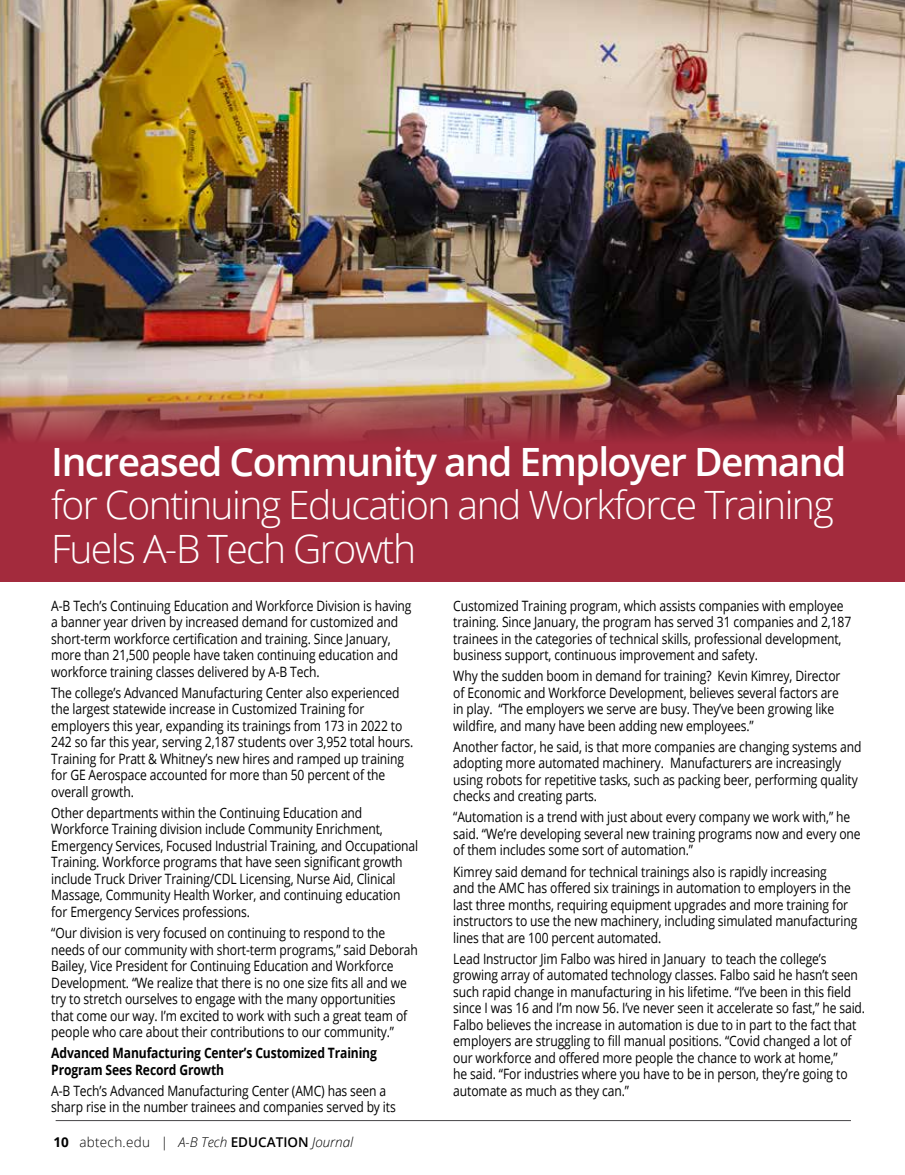
<style>
.page{position:relative;width:905px;height:1175px;background:#fff}
.page>*{position:absolute;margin:0;border:0;box-sizing:border-box;transform-origin:0 0}
.Headline{font:300 39px/43.5px "Open Sans";letter-spacing:-.04em;color:#fff}
.t1{font:14.25px/16.5px "Open Sans";letter-spacing:-.01em;color:#000;scale:.85 1}
.t2{font:700 14.25px/16.5px "Open Sans";letter-spacing:-.01em;color:#000;scale:.85 1}
.t3{font:italic 300 13.5px "Open Sans";color:#000}
.s1{font-weight:600}
.s2{font-weight:700;font-style:normal}
.s3{font-style:normal}
.s4{font-weight:600;font-style:normal}
</style>
<div class="page">
<div style="left:0;top:0;width:904px;height:581px;background:#a32b3d"></div>
<hr style="left:904px;top:0;width:1px;height:1129px;background:#a32b3d">
<hr style="left:56px;top:1120px;width:794px;height:1px;background:#464547">
<img style="left:0;top:0;width:904px;height:221px">
<img style="left:0;top:221px;width:904px;height:219px">
<img style="left:904px;top:929px;width:1px;height:200px">
<p class="Headline" style="left:51px;top:439px;width:796px"><span class="s1">Increased Community and Employer Demand </span>for Continuing Education and Workforce Training<br>Fuels A-B Tech Growth</p>
<p class="t1" style="left:453px;top:597px;width:470px">Customized Training program, which assists companies with employee training. Since January, the program has served 31 companies and 2,187 trainees in the categories of technical skills, professional development, business support, continuous improvement and safety.</p>
<p class="t1" style="left:453px;top:667px;width:457px">Why the sudden boom in demand for training? Kevin Kimrey, Director of Economic and Workforce Development, believes several factors are in play. “The employers we serve are busy. They’ve been growing like wildfire, and many have been adding new employees.”</p>
<p class="t1" style="left:453px;top:738px;width:481px">Another factor, he said, is that more companies are changing systems and adopting more automated machinery. Manufacturers are increasingly using robots for repetitive tasks, such as packing beer, performing quality checks and creating parts.</p>
<p class="t1" style="left:453px;top:808px;width:480px">“Automation is a trend with just about every company we work with,” he said. “We’re developing several new training programs now and every one of them includes some sort of automation.”</p>
<p class="t1" style="left:453px;top:862px;width:477px">Kimrey said demand for technical trainings also is rapidly increasing<br>and the AMC has offered six trainings in automation to employers in the last three months, requiring equipment upgrades and more training for instructors to use the new machinery, including simulated manufacturing lines that are 100 percent automated.</p>
<p class="t1" style="left:453px;top:950px;width:486px">Lead Instructor Jim Falbo was hired in January to teach the college’s growing array of automated technology classes. Falbo said he hasn’t seen such rapid change in manufacturing in his lifetime. “I’ve been in this field since I was 16 and I’m now 56. I’ve never seen it accelerate so fast,” he said.<br>Falbo believes the increase in automation is due to in part to the fact that employers are struggling to fill manual positions. “Covid changed a lot of our workforce and offered more people the chance to work at home,”<br>he said. “For industries where you have to be in person, they’re going to automate as much as they can.”</p>
<p class="t1" style="left:51px;top:597px;width:425px">A-B Tech’s Continuing Education and Workforce Division is having a banner year driven by increased demand for customized and short-term workforce certification and training. Since January, more than 21,500 people have taken continuing education and workforce training classes delivered by A-B Tech.</p>
<p class="t1" style="left:51px;top:684px;width:427px">The college’s Advanced Manufacturing Center also experienced the largest statewide increase in Customized Training for employers this year, expanding its trainings from 173 in 2022 to 242 so far this year, serving 2,187 students over 3,952 total hours.<br>Training for Pratt &amp; Whitney’s new hires and ramped up training for GE Aerospace accounted for more than 50 percent of the overall growth.</p>
<p class="t1" style="left:51px;top:804px;width:433px">Other departments within the Continuing Education and Workforce Training division include Community Enrichment, Emergency Services, Focused Industrial Training, and Occupational Training. Workforce programs that have seen significant growth include Truck Driver Training/CDL Licensing, Nurse Aid, Clinical Massage, Community Health Worker, and continuing education for Emergency Services professions.</p>
<p class="t1" style="left:51px;top:924px;width:432px">“Our division is very focused on continuing to respond to the needs of our community with short-term programs,” said Deborah Bailey, Vice President for Continuing Education and Workforce Development. “We realize that there is no one size fits all and we try to stretch ourselves to engage with the many opportunities that come our way. I’m excited to work with such a great team of people who care about their contributions to our community.”</p>
<p class="t2" style="left:51px;top:1044px;width:384px">Advanced Manufacturing Center’s Customized Training<br>Program Sees Record Growth</p>
<p class="t1" style="left:51px;top:1082px;width:407px">A-B Tech’s Advanced Manufacturing Center (AMC) has seen a sharp rise in the number trainees and companies served by its</p>
<p class="t3" style="left:53px;top:1132px;width:301px"><span class="s2">10</span> <span class="s3">abtech.edu |</span> A-B Tech <span class="s4">EDUCATION</span> Journal</p>
</div>
